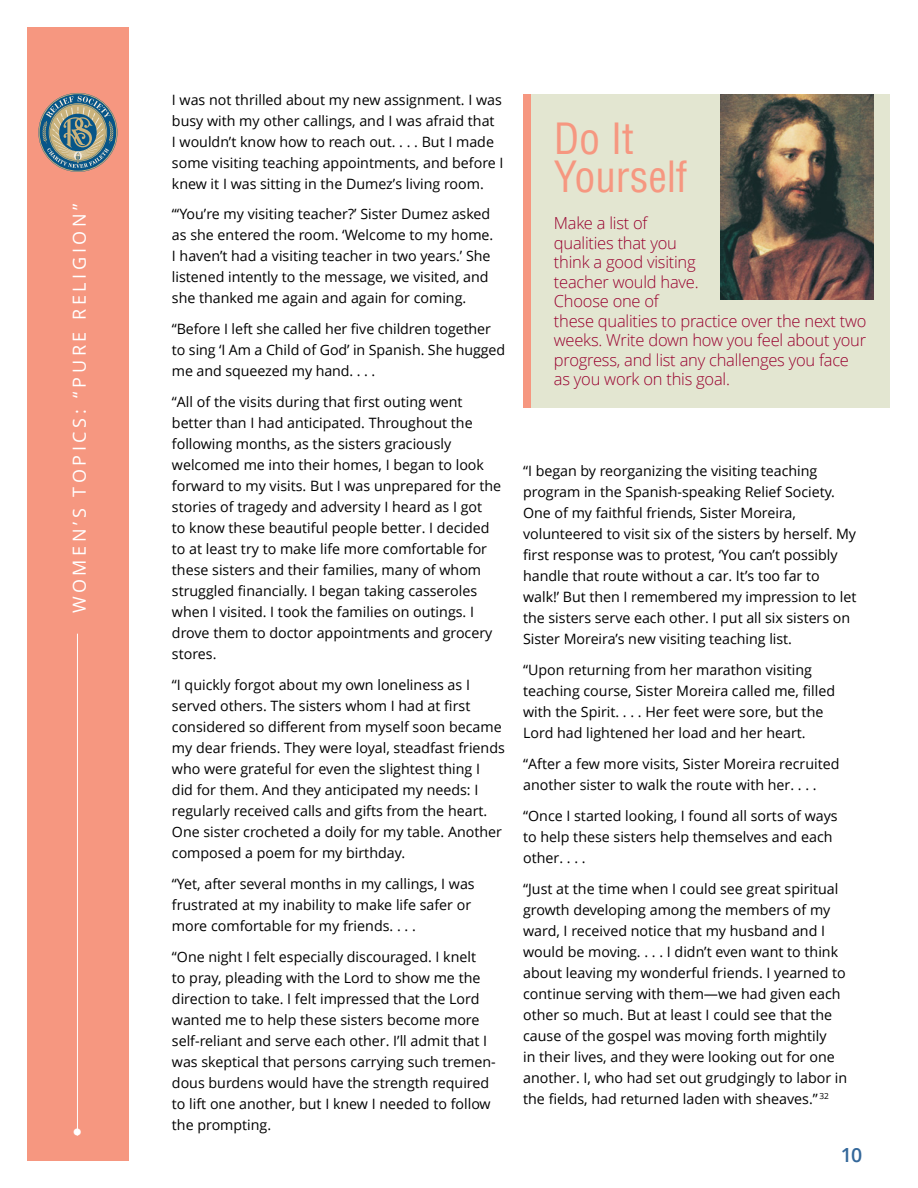
<style>
.page{position:relative;width:918px;height:1188px;background:#fff}
.page>*{position:absolute;margin:0;border:0;box-sizing:border-box;transform-origin:0 0}
.SIDE_title{font:condensed 42px/37.5px "Helveticalds Lat";letter-spacing:-.005em;color:#f69780}
.t1{font:600 19.5px "Zoramlds Lat";color:#33679a}
.t2{font:300 19.5px "Helveticalds Lat";color:#fff}
.t3{font:18px "Zoramlds Lat";letter-spacing:.2em;color:#fff}
.SIDE_para_first{font:300 16.5px/19.5px "Zoramlds Lat";letter-spacing:-.015em;color:#98002e}
.TOPIC-2_para{font:14.25px/21px "Zoramlds Lat";color:#000}
</style>
<div class="page">
<div style="left:27px;top:27px;width:101px;height:1134px;background:#f69780"></div>
<hr style="left:77px;top:185px;width:1px;height:951px;background:#fff">
<div style="left:71px;top:178px;width:15px;height:456px;background:#f69780"></div>
<svg style="left:38px;top:93px;width:79px;height:79px"></svg>
<div style="left:523px;top:94px;width:8px;height:314px;background:#f69780"></div>
<div style="left:531px;top:94px;width:359px;height:314px;background:#e3e6d1"></div>
<img style="left:720px;top:95px;width:153px;height:205px">
<p class="t3" style="left:67px;top:613px;width:411px;rotate:-90deg">WOMEN’S TOPICS: “PURE RELIGION”</p>
<h2 class="t2" style="left:73px;top:1117px;width:11px">•</h2>
<p class="TOPIC-2_para" style="left:172px;top:88px;width:333px">I was not thrilled about my new assignment. I was busy with my other callings, and I was afraid that<br>I wouldn’t know how to reach out. . . . But I made some visiting teaching appointments, and before I knew it I was sitting in the Dumez’s living room.</p>
<p class="TOPIC-2_para" style="left:172px;top:203px;width:323px">“‘You’re my visiting teacher?’ Sister Dumez asked as she entered the room. ‘Welcome to my home.<br>I haven’t had a visiting teacher in two years.’ She listened intently to the message, we visited, and she thanked me again and again for coming.</p>
<p class="TOPIC-2_para" style="left:172px;top:318px;width:335px">“Before I left she called her five children together to sing ‘I Am a Child of God’ in Spanish. She hugged me and squeezed my hand. . . .</p>
<p class="TOPIC-2_para" style="left:172px;top:391px;width:331px">“All of the visits during that first outing went better than I had anticipated. Throughout the following months, as the sisters graciously welcomed me into their homes, I began to look forward to my visits. But I was unprepared for the stories of tragedy and adversity I heard as I got<br>to know these beautiful people better. I decided to at least try to make life more comfortable for these sisters and their families, many of whom struggled financially. I began taking casseroles when I visited. I took the families on outings. I drove them to doctor appointments and grocery stores.</p>
<p class="TOPIC-2_para" style="left:172px;top:674px;width:334px">“I quickly forgot about my own loneliness as I served others. The sisters whom I had at first considered so different from myself soon became my dear friends. They were loyal, steadfast friends who were grateful for even the slightest thing I<br>did for them. And they anticipated my needs: I regularly received calls and gifts from the heart.<br>One sister crocheted a doily for my table. Another composed a poem for my birthday.</p>
<p class="TOPIC-2_para" style="left:172px;top:873px;width:304px">“Yet, after several months in my callings, I was frustrated at my inability to make life safer or more comfortable for my friends. . . .</p>
<p class="TOPIC-2_para" style="left:172px;top:946px;width:325px">“One night I felt especially discouraged. I knelt<br>to pray, pleading with the Lord to show me the direction to take. I felt impressed that the Lord wanted me to help these sisters become more self-reliant and serve each other. I’ll admit that I was skeptical that persons carrying such tremen&shy;dous burdens would have the strength required to lift one another, but I knew I needed to follow the prompting.</p>
<p class="SIDE_title" style="left:554px;top:119px;width:135px">Do It<br>Yourself</p>
<p class="SIDE_para_first" style="left:554px;top:213px;width:314px">Make a list of<br>qualities that you<br>think a good visiting<br>teacher would have.<br>Choose one of<br>these qualities to practice over the next two weeks. Write down how you feel about your progress, and list any challenges you face as you work on this goal.</p>
<p class="TOPIC-2_para" style="left:523px;top:460px;width:335px">“I began by reorganizing the visiting teaching program in the Spanish-speaking Relief Society.<br>One of my faithful friends, Sister Moreira, volunteered to visit six of the sisters by herself. My first response was to protest, ‘You can’t possibly handle that route without a car. It’s too far to walk!’ But then I remembered my impression to let the sisters serve each other. I put all six sisters on Sister Moreira’s new visiting teaching list.</p>
<p class="TOPIC-2_para" style="left:523px;top:659px;width:313px">“Upon returning from her marathon visiting teaching course, Sister Moreira called me, filled with the Spirit. . . . Her feet were sore, but the Lord had lightened her load and her heart.</p>
<p class="TOPIC-2_para" style="left:523px;top:753px;width:318px">“After a few more visits, Sister Moreira recruited another sister to walk the route with her. . . .</p>
<p class="TOPIC-2_para" style="left:523px;top:805px;width:316px">“Once I started looking, I found all sorts of ways to help these sisters help themselves and each other. . . .</p>
<p class="TOPIC-2_para" style="left:523px;top:878px;width:326px">“Just at the time when I could see great spiritual growth developing among the members of my ward, I received notice that my husband and I would be moving. . . . I didn’t even want to think about leaving my wonderful friends. I yearned to continue serving with them—we had given each other so much. But at least I could see that the cause of the gospel was moving forth mightily<br>in their lives, and they were looking out for one another. I, who had set out grudgingly to labor in the fields, had returned laden with sheaves.” <sup>32</sup></p>
<h2 class="t1" style="left:841px;top:1141px;width:23px">10</h2>
</div>
